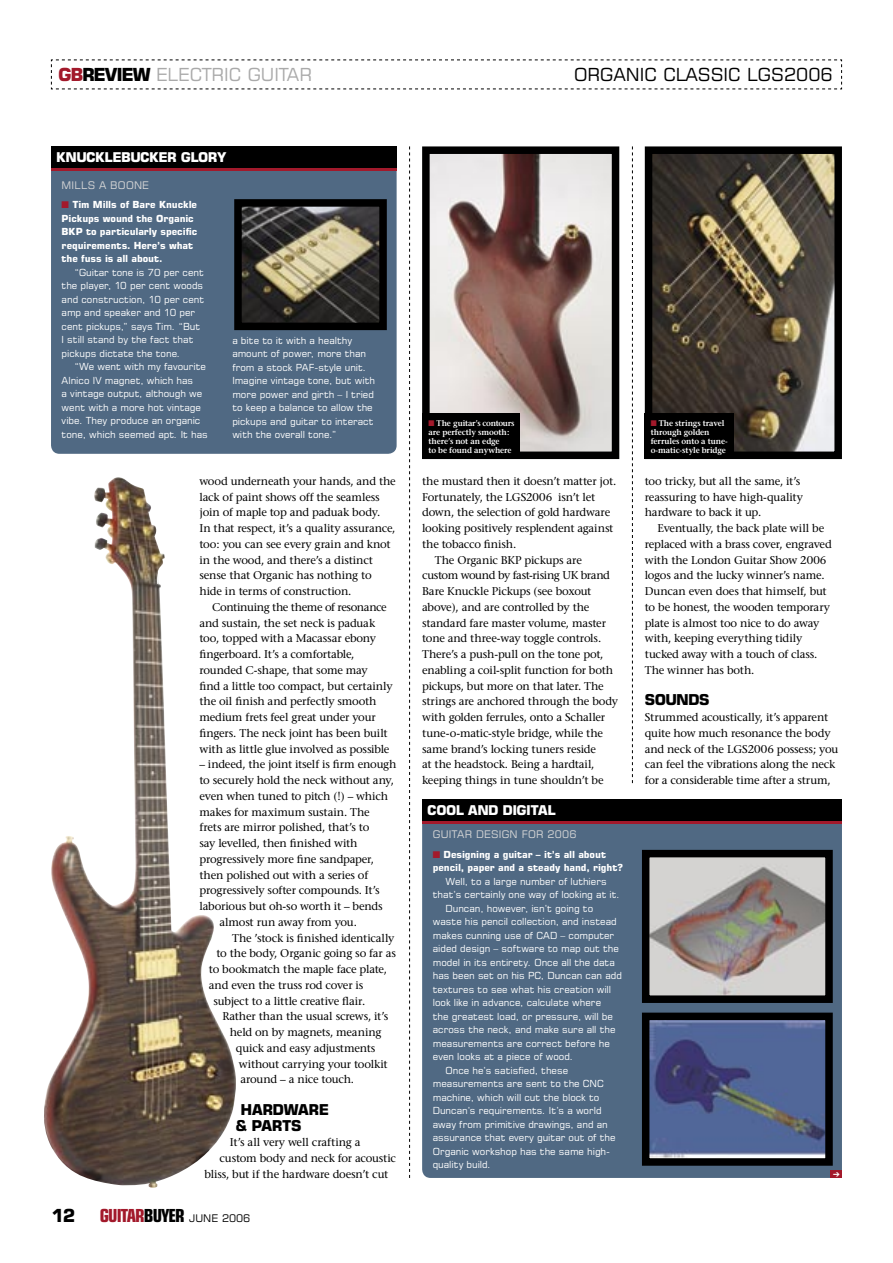
<style>
.page{position:relative;width:893px;height:1263px;background:#fff}
.page>*{position:absolute;margin:0;border:0;box-sizing:border-box;transform-origin:0 0}
.t1{font:18px "Square 721 BT";color:#aaa}
.t2{font:18px "Square 721 BT";color:#000}
.t3{font:700 condensed 18px "Square 721 BT";letter-spacing:-.05em;color:#a2192b}
.t4{font:700 18px "Square 721 BT";color:#000}
._07__GB_Rev_subhead{font:700 15px/15.8px "Square 721 BT";letter-spacing:-.04em;color:#000}
._13__GB_Rev_box_title{font:700 13.5px "Square 721 BT";letter-spacing:-.04em;color:#fff}
._05__GB_Rev_body{font:11.25px/15.8px "Stone Serif";letter-spacing:-.02em;color:#000}
._14__GB_Rev_box_strap{font:10.5px "Square 721 BT";letter-spacing:.02em;color:#d6d6d6}
.t5{font:10.5px "Square 721 BT";color:#000}
._16__GB_Rev_box_body{font:9.75px/13.5px "Square 721 BT";color:#fff}
._15__GB_Rev_box_1st_para{font:700 9.75px/13.5px "Square 721 BT";letter-spacing:-.005em;color:#fff}
._00__GB_Caption{font:600 8.25px/9px "Stone Serif";letter-spacing:-.015em;color:#fff;scale:.95 1}
.s1{font-weight:700;color:#a2192b}
.s2{font-weight:700;color:#000}
.s3{color:#a2192b}
.s4{color:#000}
</style>
<div class="page">
<img style="left:431px;top:155px;width:179px;height:295px">
<div style="left:422px;top:146px;width:197px;height:313px;border:8px solid #000"></div>
<img style="left:654px;top:155px;width:179px;height:295px">
<div style="left:645px;top:146px;width:197px;height:313px;border:8px solid #000"></div>
<div style="left:422px;top:414px;width:98px;height:45px;background:#000"></div>
<div style="left:645px;top:414px;width:89px;height:45px;background:#000"></div>
<svg style="left:409px;top:146px;width:1px;height:1032px"></svg>
<svg style="left:632px;top:146px;width:1px;height:637px"></svg>
<div style="left:51px;top:171px;width:346px;height:283px;background:#506983"></div>
<div style="left:51px;top:146px;width:346px;height:25px;background:#a2192b"></div>
<div style="left:51px;top:146px;width:346px;height:22px;background:#000"></div>
<img style="left:243px;top:208px;width:135px;height:113px">
<div style="left:234px;top:199px;width:153px;height:131px;border:8px solid #000"></div>
<svg style="left:51px;top:59px;width:791px;height:31px"></svg>
<img style="left:44px;top:477px;width:192px;height:711px">
<div style="left:422px;top:824px;width:420px;height:354px;background:#506983"></div>
<div style="left:422px;top:799px;width:420px;height:25px;background:#a2192b"></div>
<div style="left:422px;top:799px;width:420px;height:22px;background:#000"></div>
<img style="left:651px;top:859px;width:173px;height:135px">
<div style="left:642px;top:850px;width:191px;height:153px;border:8px solid #000"></div>
<div style="left:831px;top:1170px;width:11px;height:8px;background:#a2192b"></div>
<img style="left:651px;top:1022px;width:173px;height:135px">
<div style="left:642px;top:1013px;width:191px;height:153px;border:8px solid #000"></div>
<p class="t1" style="left:58px;top:63px;width:255px"><span class="s1">GB</span><span class="s2">REVIEW</span> ELECTRIC GUITAR</p>
<p class="t2" style="left:574px;top:63px;width:260px">ORGANIC CLASSIC LGS2006</p>
<p class="_13__GB_Rev_box_title" style="left:56px;top:149px;width:172px">KNUCKLEBUCKER GLORY</p>
<p class="_14__GB_Rev_box_strap" style="left:62px;top:178px;width:89px">MILLS A BOONE</p>
<p class="_15__GB_Rev_box_1st_para" style="left:62px;top:198px;width:137px"><span class="s3">■</span> Tim Mills of Bare Knuckle<br>Pickups wound the Organic<br>BKP to particularly specific requirements. Here’s what the fuss is all about.</p>
<p class="_16__GB_Rev_box_body" style="left:62px;top:265px;width:144px;text-indent:13px">“Guitar tone is 70 per cent the player, 10 per cent woods and construction, 10 per cent amp and speaker and 10 per cent pickups,” says Tim. “But<br>I still stand by the fact that pickups dictate the tone.</p>
<p class="_16__GB_Rev_box_body" style="left:62px;top:360px;width:148px;text-indent:13px">“We went with my favourite<br>Alnico IV magnet, which has<br>a vintage output, although we went with a more hot vintage vibe. They produce an organic tone, which seemed apt. It has</p>
<p class="_16__GB_Rev_box_body" style="left:232px;top:333px;width:144px">a bite to it with a healthy amount of power, more than from a stock PAF-style unit.<br>Imagine vintage tone, but with more power and girth – I tried to keep a balance to allow the pickups and guitar to interact with the overall tone.”</p>
<p class="_05__GB_Rev_body" style="left:199px;top:473px;width:198px">wood underneath your hands, and the lack of paint shows off the seamless join of maple top and paduak body.<br>In that respect, it’s a quality assurance, too: you can see every grain and knot in the wood, and there’s a distinct sense that Organic has nothing to hide in terms of construction.</p>
<p class="_05__GB_Rev_body" style="left:199px;top:599px;width:195px;text-indent:13px">Continuing the theme of resonance and sustain, the set neck is paduak too, topped with a Macassar ebony fingerboard. It’s a comfortable, rounded C-shape, that some may<br>find a little too compact, but certainly the oil finish and perfectly smooth medium frets feel great under your fingers. The neck joint has been built with as little glue involved as possible</p>
<p class="_05__GB_Rev_body" style="left:199px;top:756px;width:199px">– indeed, the joint itself is firm enough</p>
<p class="_05__GB_Rev_body" style="left:199px;top:772px;width:196px">to securely hold the neck without any,</p>
<p class="_05__GB_Rev_body" style="left:199px;top:788px;width:190px">even when tuned to pitch (!) – which</p>
<p class="_05__GB_Rev_body" style="left:199px;top:804px;width:172px">makes for maximum sustain. The</p>
<p class="_05__GB_Rev_body" style="left:199px;top:819px;width:171px">frets are mirror polished, that’s to</p>
<p class="_05__GB_Rev_body" style="left:199px;top:835px;width:160px">say levelled, then finished with</p>
<p class="_05__GB_Rev_body" style="left:199px;top:851px;width:176px">progressively more fine sandpaper,</p>
<p class="_05__GB_Rev_body" style="left:199px;top:867px;width:170px">then polished out with a series of</p>
<p class="_05__GB_Rev_body" style="left:199px;top:882px;width:182px">progressively softer compounds. It’s</p>
<p class="_05__GB_Rev_body" style="left:199px;top:898px;width:185px">laborious but oh-so worth it – bends</p>
<p class="_05__GB_Rev_body" style="left:219px;top:914px;width:139px">almost run away from you.</p>
<p class="_05__GB_Rev_body" style="left:232px;top:930px;width:164px">The ’stock is finished identically</p>
<p class="_05__GB_Rev_body" style="left:216px;top:945px;width:181px">to the body, Organic going so far as</p>
<p class="_05__GB_Rev_body" style="left:209px;top:961px;width:180px">to bookmatch the maple face plate,</p>
<p class="_05__GB_Rev_body" style="left:209px;top:977px;width:156px">and even the truss rod cover is</p>
<p class="_05__GB_Rev_body" style="left:213px;top:993px;width:153px">subject to a little creative flair.</p>
<p class="_05__GB_Rev_body" style="left:222px;top:1008px;width:168px">Rather than the usual screws, it’s</p>
<p class="_05__GB_Rev_body" style="left:230px;top:1024px;width:153px">held on by magnets, meaning</p>
<p class="_05__GB_Rev_body" style="left:236px;top:1040px;width:141px">quick and easy adjustments</p>
<p class="_05__GB_Rev_body" style="left:239px;top:1056px;width:150px">without carrying your toolkit</p>
<p class="_05__GB_Rev_body" style="left:240px;top:1071px;width:115px">around – a nice touch.</p>
<p class="_07__GB_Rev_subhead" style="left:236px;top:1101px;width:95px;text-indent:4px">HARDWARE &amp; PARTS</p>
<p class="_05__GB_Rev_body" style="left:230px;top:1134px;width:132px">It’s all very well crafting a</p>
<p class="_05__GB_Rev_body" style="left:219px;top:1150px;width:178px">custom body and neck for acoustic</p>
<p class="_05__GB_Rev_body" style="left:204px;top:1166px;width:185px">bliss, but if the hardware doesn’t cut</p>
<p class="t4" style="left:51px;top:1205px;width:26px">12</p>
<p class="t3" style="left:100px;top:1205px;width:86px">GUITAR<span class="s4">BUYER</span></p>
<p class="t5" style="left:189px;top:1211px;width:63px">JUNE 2006</p>
<p class="_00__GB_Caption" style="left:428px;top:418px;width:92px"><span class="s3">■</span> The guitar’s contours are perfectly smooth: there’s not an edge<br>to be found anywhere</p>
<p class="_00__GB_Caption" style="left:651px;top:418px;width:83px"><span class="s3">■</span> The strings travel through golden ferrules onto a tune&shy;o-matic-style bridge</p>
<p class="_05__GB_Rev_body" style="left:422px;top:473px;width:196px">the mustard then it doesn’t matter jot.<br>Fortunately, the LGS2006 isn’t let down, the selection of gold hardware looking positively resplendent against the tobacco finish.</p>
<p class="_05__GB_Rev_body" style="left:422px;top:552px;width:198px;text-indent:13px">The Organic BKP pickups are custom wound by fast-rising UK brand Bare Knuckle Pickups (see boxout above), and are controlled by the standard fare master volume, master tone and three-way toggle controls.<br>There’s a push-pull on the tone pot, enabling a coil-split function for both pickups, but more on that later. The strings are anchored through the body with golden ferrules, onto a Schaller tune-o-matic-style bridge, while the same brand’s locking tuners reside<br>at the headstock. Being a hardtail, keeping things in tune shouldn’t be</p>
<p class="_13__GB_Rev_box_title" style="left:427px;top:802px;width:130px">COOL AND DIGITAL</p>
<p class="_14__GB_Rev_box_strap" style="left:433px;top:828px;width:145px">GUITAR DESIGN FOR 2006</p>
<p class="_15__GB_Rev_box_1st_para" style="left:433px;top:847px;width:192px"><span class="s3">■</span> Designing a guitar – it’s all about pencil, paper and a steady hand, right?</p>
<p class="_16__GB_Rev_box_body" style="left:433px;top:874px;width:189px;text-align:center">Well, to a large number of luthiers that’s certainly one way of looking at it.</p>
<p class="_16__GB_Rev_box_body" style="left:433px;top:901px;width:191px;text-indent:13px">Duncan, however, isn’t going to waste his pencil collection, and instead makes cunning use of CAD – computer aided design – software to map out the model in its entirety. Once all the data has been set on his PC, Duncan can add textures to see what his creation will look like in advance, calculate where<br>the greatest load, or pressure, will be across the neck, and make sure all the measurements are correct before he even looks at a piece of wood.</p>
<p class="_16__GB_Rev_box_body" style="left:433px;top:1063px;width:184px;text-indent:13px">Once he’s satisfied, these measurements are sent to the CNC machine, which will cut the block to<br>Duncan’s requirements. It’s a world away from primitive drawings, and an assurance that every guitar out of the<br>Organic workshop has the same high&shy;quality build.</p>
<p class="_05__GB_Rev_body" style="left:645px;top:473px;width:160px">too tricky, but all the same, it’s reassuring to have high-quality hardware to back it up.</p>
<p class="_05__GB_Rev_body" style="left:645px;top:520px;width:189px;text-indent:13px">Eventually, the back plate will be replaced with a brass cover, engraved with the London Guitar Show 2006 logos and the lucky winner’s name.<br>Duncan even does that himself, but to be honest, the wooden temporary plate is almost too nice to do away with, keeping everything tidily tucked away with a touch of class.<br>The winner has both.</p>
<p class="_07__GB_Rev_subhead" style="left:645px;top:692px;width:66px">SOUNDS</p>
<p class="_05__GB_Rev_body" style="left:645px;top:709px;width:195px">Strummed acoustically, it’s apparent quite how much resonance the body and neck of the LGS2006 possess; you can feel the vibrations along the neck for a considerable time after a strum,</p>
</div>
